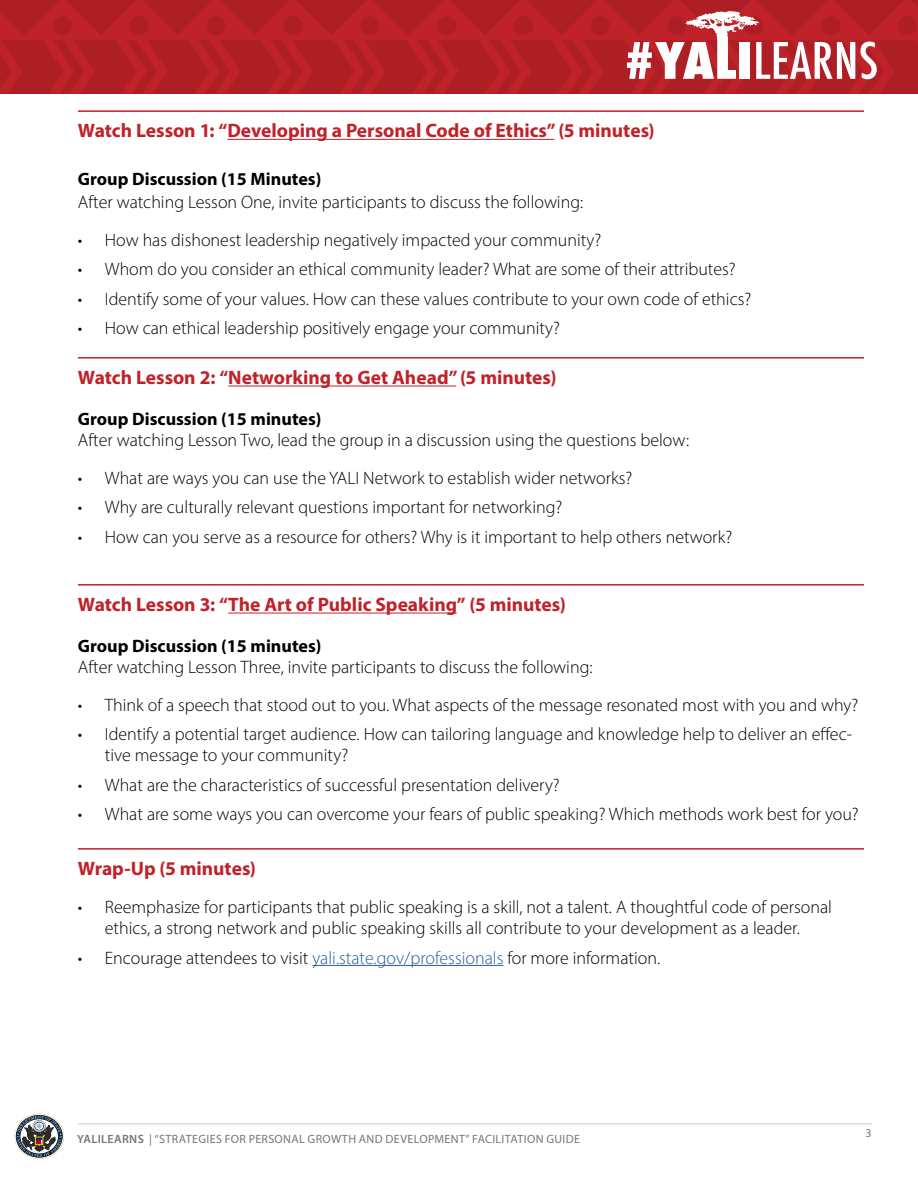
<style>
.page{position:relative;width:918px;height:1188px;background:#fff}
.page>*{position:absolute;margin:0;border:0;box-sizing:border-box;transform-origin:0 0}
.t1{font:700 19.5px "Myriad Pro";color:#c0222a}
.t2{font:300 18px/21px "Myriad Pro";color:#000}
.t3{font:700 18px "Myriad Pro";color:#000}
.t4{font:12px "Myriad Pro";letter-spacing:.03em;color:#757779}
.s1{color:#215e9e}
.s2{font-weight:600}
</style>
<div class="page">
<hr style="left:78px;top:1124px;width:794px;height:1px;background:#cbcdce">
<svg style="left:0;top:0;width:918px;height:94px;background:#b82e34"></svg>
<div style="left:15px;top:1114px;width:49px;height:44px;border:1px solid #fff;border-radius:50%"></div>
<svg style="left:17px;top:1116px;width:45px;height:41px"></svg>
<hr style="left:78px;top:110px;width:786px;height:2px;background:#c0222a">
<hr style="left:227px;top:139px;width:327px;height:1px;background:#c0222a">
<hr style="left:78px;top:357px;width:786px;height:2px;background:#c0222a">
<hr style="left:228px;top:386px;width:228px;height:1px;background:#c0222a">
<hr style="left:78px;top:584px;width:786px;height:2px;background:#c0222a">
<hr style="left:228px;top:613px;width:229px;height:1px;background:#c0222a">
<hr style="left:78px;top:848px;width:786px;height:2px;background:#c0222a">
<hr style="left:312px;top:965px;width:191px;height:1px;background:#215e9e">
<p class="t1" style="left:78px;top:118px;width:578px">Watch Lesson 1: “Developing a Personal Code of Ethics” (5 minutes)</p>
<p class="t3" style="left:78px;top:168px;width:245px">Group Discussion (15 Minutes)</p>
<p class="t2" style="left:78px;top:191px;width:507px">After watching Lesson One, invite participants to discuss the following:</p>
<p class="t2" style="left:78px;top:229px;width:525px">• How has dishonest leadership negatively impacted your community?</p>
<p class="t2" style="left:78px;top:259px;width:659px">• Whom do you consider an ethical community leader? What are some of their attributes?</p>
<p class="t2" style="left:78px;top:288px;width:675px">• Identify some of your values. How can these values contribute to your own code of ethics?</p>
<p class="t2" style="left:78px;top:318px;width:484px">• How can ethical leadership positively engage your community?</p>
<p class="t1" style="left:78px;top:365px;width:480px">Watch Lesson 2: “Networking to Get Ahead” (5 minutes)</p>
<p class="t3" style="left:78px;top:407px;width:245px">Group Discussion (15 minutes)</p>
<p class="t2" style="left:78px;top:429px;width:613px">After watching Lesson Two, lead the group in a discussion using the questions below:</p>
<p class="t2" style="left:78px;top:467px;width:556px">• What are ways you can use the YALI Network to establish wider networks?</p>
<p class="t2" style="left:78px;top:496px;width:486px">• Why are culturally relevant questions important for networking?</p>
<p class="t2" style="left:78px;top:526px;width:656px">• How can you serve as a resource for others? Why is it important to help others network?</p>
<p class="t1" style="left:78px;top:592px;width:490px">Watch Lesson 3: “The Art of Public Speaking” (5 minutes)</p>
<p class="t3" style="left:78px;top:634px;width:245px">Group Discussion (15 minutes)</p>
<p class="t2" style="left:78px;top:656px;width:516px">After watching Lesson Three, invite participants to discuss the following:</p>
<p class="t2" style="left:78px;top:694px;width:782px">• Think of a speech that stood out to you. What aspects of the message resonated most with you and why?</p>
<p class="t2" style="left:105px;top:723px;width:749px;text-indent:-27px">• Identify a potential target audience. How can tailoring language and knowledge help to deliver an effec&shy;tive message to your community?</p>
<p class="t2" style="left:78px;top:774px;width:483px">• What are the characteristics of successful presentation delivery?</p>
<p class="t2" style="left:78px;top:803px;width:782px">• What are some ways you can overcome your fears of public speaking? Which methods work best for you?</p>
<p class="t1" style="left:78px;top:856px;width:180px">Wrap-Up (5 minutes)</p>
<p class="t2" style="left:78px;top:896px;width:756px;text-align:center">• Reemphasize for participants that public speaking is a skill, not a talent. A thoughtful code of personal ethics, a strong network and public speaking skills all contribute to your development as a leader.</p>
<p class="t2" style="left:78px;top:947px;width:584px">• Encourage attendees to visit <span class="s1">yali.state.gov/professionals</span> for more information.</p>
<p class="t4" style="left:77px;top:1132px;width:505px"><span class="s2">YALILEARNS</span> | “STRATEGIES FOR PERSONAL GROWTH AND DEVELOPMENT” FACILITATION GUIDE</p>
<p class="t4" style="left:865px;top:1126px;width:8px">3</p>
</div>
